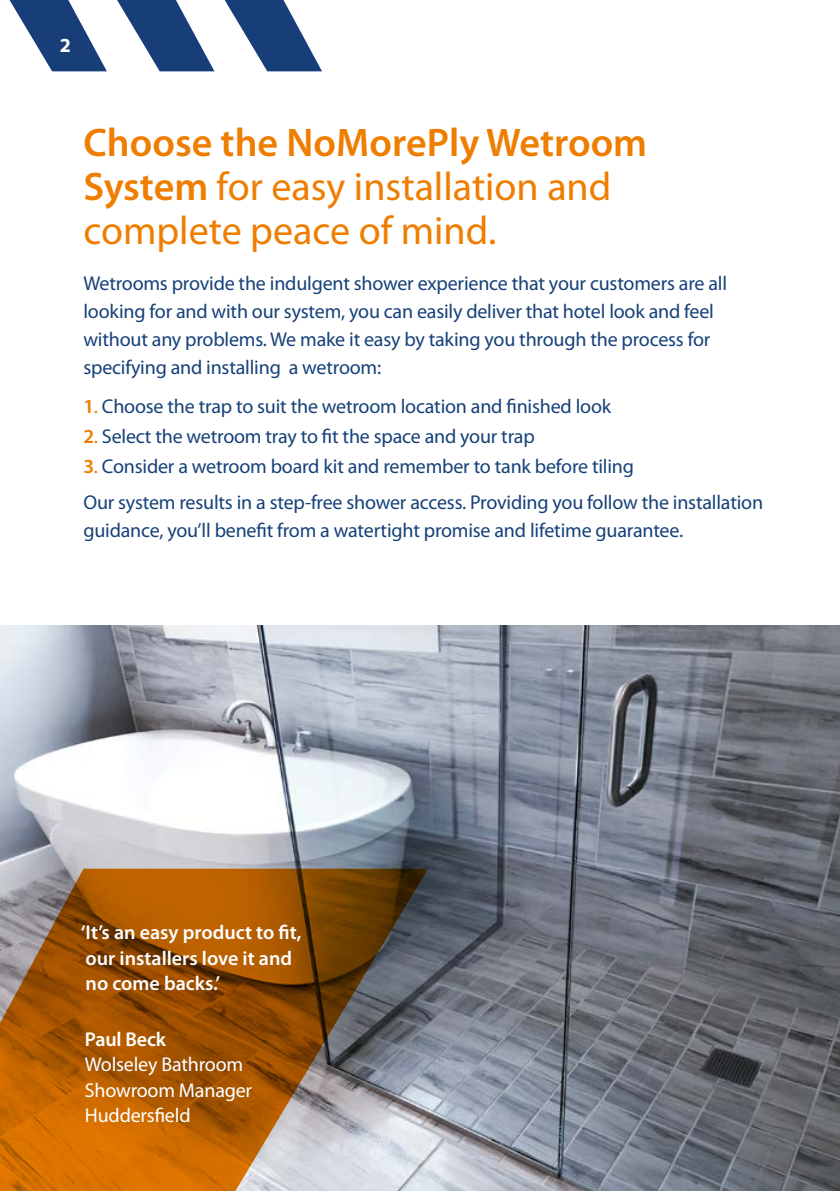
<style>
.page{position:relative;width:840px;height:1191px;background:#fff}
.page>*{position:absolute;margin:0;border:0;box-sizing:border-box;transform-origin:0 0}
.t1{font:40px/44px "Myriad Pro";color:#ef7d00}
.t2{font:20px/28px "Myriad Pro";letter-spacing:-.01em;color:#164179}
.t3{font:600 20px/25.4px "Myriad Pro";color:#fff}
.t4{font:20px/25.4px "Myriad Pro";letter-spacing:-.01em;color:#fff}
.t5{font:700 20px "Myriad Pro";color:#fff}
.s1{font-weight:600}
.s2{font-weight:600;color:#ef7d00}
.s3{color:#ef7d00}
</style>
<div class="page">
<svg style="left:224px;top:0;width:98px;height:71px"></svg>
<svg style="left:117px;top:0;width:97px;height:71px"></svg>
<svg style="left:9px;top:0;width:98px;height:71px"></svg>
<img style="left:0;top:625px;width:839px;height:566px">
<svg style="left:0;top:868px;width:427px;height:323px;background:#a2682c"></svg>
<p class="t5" style="left:60px;top:34px;width:13px">2</p>
<h1 class="t1" style="left:83px;top:121px;width:565px"><span class="s1">Choose the NoMorePly Wetroom<br>System</span> for easy installation and complete peace of mind.</h1>
<p class="t2" style="left:83px;top:270px;width:644px">Wetrooms provide the indulgent shower experience that your customers are all looking for and with our system, you can easily deliver that hotel look and feel without any problems. We make it easy by taking you through the process for specifying and installing a wetroom:</p>
<p class="t2" style="left:83px;top:392px;width:529px"><span class="s2">1</span><span class="s3">.</span> Choose the trap to suit the wetroom location and finished look</p>
<p class="t2" style="left:83px;top:422px;width:452px"><span class="s2">2</span><span class="s3">.</span> Select the wetroom tray to fit the space and your trap</p>
<p class="t2" style="left:83px;top:448px;width:680px;line-height:36.4px"><span class="s2">3</span><span class="s3">.</span> Consider a wetroom board kit and remember to tank before tiling<br>Our system results in a step-free shower access. Providing you follow the installation</p>
<p class="t2" style="left:83px;top:517px;width:601px">guidance, you’ll benefit from a watertight promise and lifetime guarantee.</p>
<p class="t3" style="left:81px;top:920px;width:222px">‘It’s an easy product to fit, our installers love it and no come backs.’</p>
<p class="t3" style="left:85px;top:1026px;width:83px">Paul Beck</p>
<p class="t4" style="left:85px;top:1052px;width:169px">Wolseley Bathroom<br>Showroom Manager<br>Huddersfield</p>
</div>
